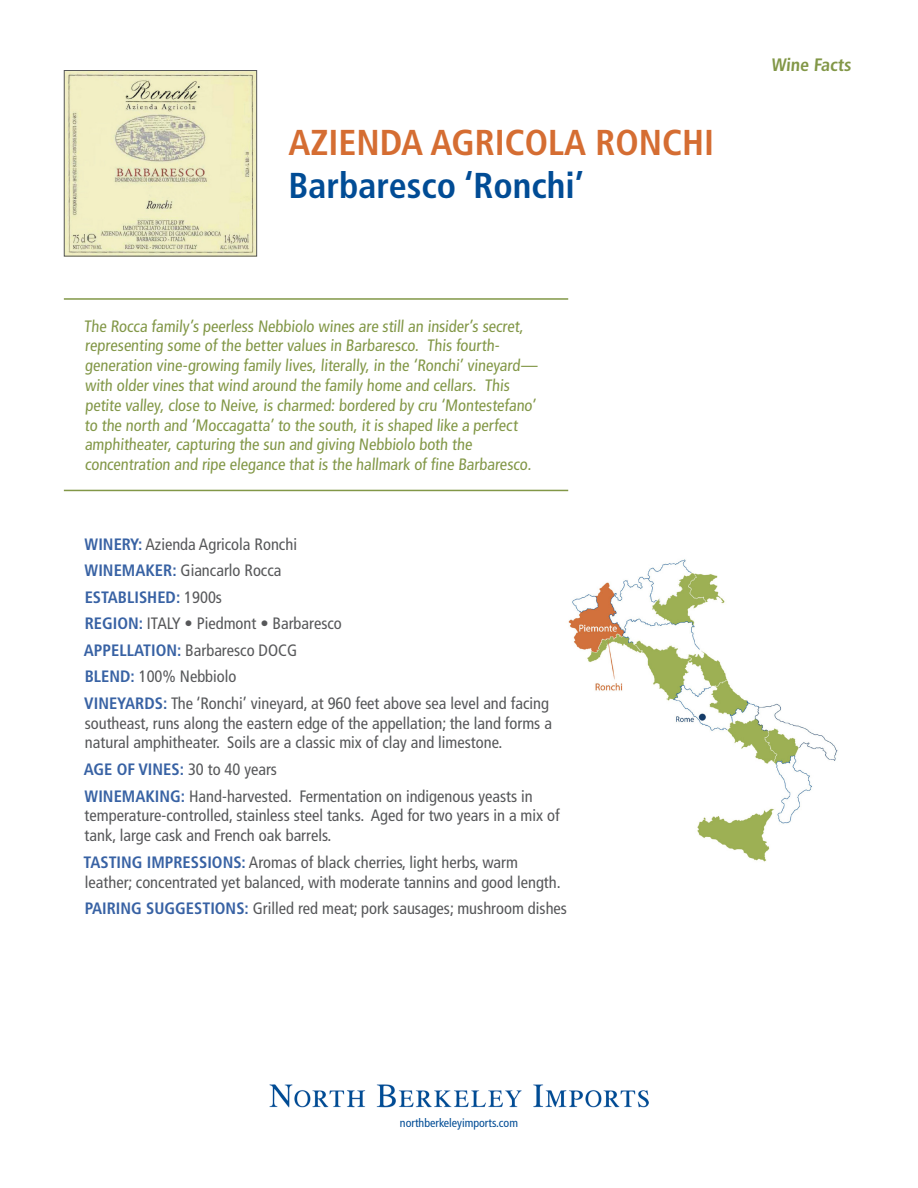
<style>
.page{position:relative;width:918px;height:1188px;background:#fff}
.page>*{position:absolute;margin:0;border:0;box-sizing:border-box;transform-origin:0 0}
.t1{font:700 condensed 36px "Frutiger LT Std";color:#d56d32}
.t2{font:700 condensed 36px "Frutiger LT Std";color:#014c95}
.t3{font:700 condensed 18px "Frutiger LT Std";color:#829747}
.info{font:condensed 16.5px/19.8px "Frutiger LT Std";color:#57585a}
.t4{font:condensed 16.5px/19.8px "Frutiger LT Std";letter-spacing:-.005em;color:#829747}
.info-2{font:700 condensed 16.5px "Frutiger LT Std";color:#3862a4}
.t5{font:condensed 12px "Frutiger LT Std";color:#014c95}
.s1{font-weight:700;color:#3862a4}
.s2{font-weight:400;color:#57585a}
</style>
<div class="page">
<img style="left:66px;top:72px;width:189px;height:182px">
<div style="left:64px;top:70px;width:193px;height:186px;border:1px solid #57585a"></div>
<img style="left:568px;top:559px;width:270px;height:303px">
<img style="left:269px;top:1084px;width:380px;height:23px">
<hr style="left:64px;top:298px;width:504px;height:2px;background:#829747">
<hr style="left:64px;top:490px;width:504px;height:1px;background:#829747">
<p class="t1" style="left:288px;top:121px;width:427px">AZIENDA AGRICOLA RONCHI</p>
<p class="t2" style="left:288px;top:165px;width:297px">Barbaresco ‘Ronchi’</p>
<p class="t4" style="left:84px;top:316px;width:457px">The Rocca family’s peerless Nebbiolo wines are still an insider’s secret, representing some of the better values in Barbaresco. This fourth&shy;generation vine-growing family lives, literally, in the ‘Ronchi’ vineyard— with older vines that wind around the family home and cellars. This petite valley, close to Neive, is charmed: bordered by cru ‘Montestefano’ to the north and ‘Moccagatta’ to the south, it is shaped like a perfect amphitheater, capturing the sun and giving Nebbiolo both the concentration and ripe elegance that is the hallmark of fine Barbaresco.</p>
<p class="info" style="left:85px;top:534px;width:214px"><span class="s1">WINERY:</span> Azienda Agricola Ronchi</p>
<p class="info" style="left:85px;top:561px;width:198px"><span class="s1">WINEMAKER:</span> Giancarlo Rocca</p>
<p class="info-2" style="left:85px;top:587px;width:139px">ESTABLISHED: <span class="s2">1900s</span></p>
<p class="info" style="left:85px;top:614px;width:259px"><span class="s1">REGION:</span> ITALY • Piedmont • Barbaresco</p>
<p class="info" style="left:84px;top:640px;width:215px"><span class="s1">APPELLATION:</span> Barbaresco DOCG</p>
<p class="info" style="left:85px;top:667px;width:153px"><span class="s1">BLEND:</span> 100% Nebbiolo</p>
<p class="info" style="left:84px;top:693px;width:469px"><span class="s1">VINEYARDS:</span> The ‘Ronchi’ vineyard, at 960 feet above sea level and facing southeast, runs along the eastern edge of the appellation; the land forms a natural amphitheater. Soils are a classic mix of clay and limestone.</p>
<p class="info-2" style="left:84px;top:759px;width:195px">AGE OF VINES: <span class="s2">30 to 40 years</span></p>
<p class="info" style="left:85px;top:786px;width:477px"><span class="s1">WINEMAKING:</span> Hand-harvested. Fermentation on indigenous yeasts in temperature-controlled, stainless steel tanks. Aged for two years in a mix of tank, large cask and French oak barrels.</p>
<p class="info" style="left:84px;top:852px;width:479px"><span class="s1">TASTING IMPRESSIONS:</span> Aromas of black cherries, light herbs, warm leather; concentrated yet balanced, with moderate tannins and good length.</p>
<p class="info" style="left:85px;top:899px;width:484px"><span class="s1">PAIRING SUGGESTIONS:</span> Grilled red meat; pork sausages; mushroom dishes</p>
<p class="t3" style="left:771px;top:54px;width:83px">Wine Facts</p>
<p class="t5" style="left:400px;top:1116px;width:120px">northberkeleyimports.com</p>
</div>
